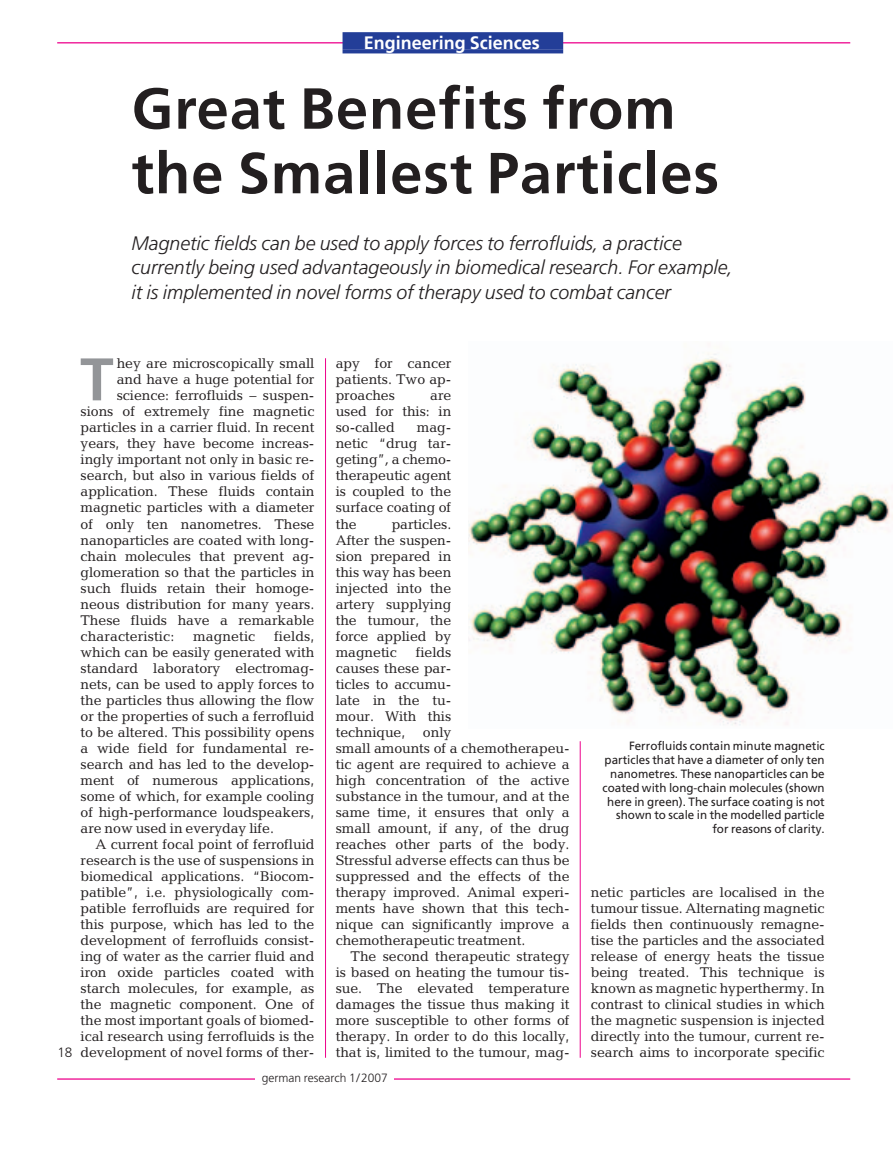
<style>
.page{position:relative;width:893px;height:1149px;background:#fff}
.page>*{position:absolute;margin:0;border:0;box-sizing:border-box;transform-origin:0 0}
.t1{font:700 60px "Frutiger";color:#939598}
.t2{font:700 57.75px/64.5px "Frutiger";letter-spacing:.015em;color:#231f20}
.t3{font:italic 300 19.5px/24.6px "Frutiger";color:#231f20}
.t4{font:700 18px "Frutiger";color:#fff}
.t5{font:14.1px/16px "Candida";letter-spacing:-.005em;color:#231f20;text-align:justify}
.t6{font:300 13.5px "Frutiger";color:#231f20}
.t7{font:12px/13.8px "Frutiger";color:#231f20;text-align:right}
.t8{font:300 12px "Frutiger";color:#231f20}
.s1{font-style:italic}
</style>
<div class="page">
<hr style="left:57px;top:42px;width:793px;height:1px;background:#ed028c">
<hr style="left:57px;top:1078px;width:793px;height:1px;background:#ed028c">
<hr style="left:325px;top:358px;width:1px;height:699px;background:#ed028c">
<hr style="left:580px;top:741px;width:1px;height:316px;background:#ed028c">
<div style="left:256px;top:1072px;width:138px;height:17px;background:#fff"></div>
<img style="left:468px;top:353px;width:424px;height:372px">
<div style="left:343px;top:32px;width:220px;height:17px;background:#233e98"></div>
<svg style="left:343px;top:49px;width:220px;height:4px"></svg>
<p class="t4" style="left:364px;top:36px;width:177px">Engineering Sciences</p>
<h2 class="t2" style="left:132px;top:81px;width:589px">Great Benefits from the Smallest Particles</h2>
<h3 class="t3" style="left:132px;top:232px;width:603px">Magnetic fields can be used to apply forces to ferrofluids, a practice currently being used advantageously in biomedical research. For example, it is implemented in novel forms of therapy used to combat cancer</h3>
<h1 class="t1" style="left:80px;top:355px;width:35px">T</h1>
<p class="t5" style="left:117px;top:357px;width:199px">hey are microscopically small</p>
<p class="t5" style="left:336px;top:357px;width:117px">apy for cancer patients. Two ap&shy;proaches</p>
<p class="t5" style="left:117px;top:373px;width:199px">and have a huge potential for</p>
<p class="t5" style="left:117px;top:389px;width:199px">science: ferrofluids – suspen-</p>
<p class="t5" style="left:81px;top:405px;width:235px">sions of extremely fine magnetic</p>
<p class="t5" style="left:81px;top:421px;width:235px">particles in a carrier fluid. In recent</p>
<p class="t5" style="left:81px;top:437px;width:235px">years, they have become increas-</p>
<p class="t5" style="left:81px;top:453px;width:235px">ingly important not only in basic re-</p>
<p class="t5" style="left:81px;top:469px;width:235px">search, but also in various fields of</p>
<p class="t5" style="left:81px;top:485px;width:235px">application. These fluids contain</p>
<p class="t5" style="left:81px;top:501px;width:235px">magnetic particles with a diameter</p>
<p class="t5" style="left:81px;top:517px;width:235px">of only ten nanometres. These</p>
<p class="t5" style="left:81px;top:533px;width:235px">nanoparticles are coated with long-</p>
<p class="t5" style="left:81px;top:549px;width:235px">chain molecules that prevent ag-</p>
<p class="t5" style="left:81px;top:565px;width:235px">glomeration so that the particles in</p>
<p class="t5" style="left:81px;top:581px;width:235px">such fluids retain their homoge-</p>
<p class="t5" style="left:81px;top:597px;width:235px">neous distribution for many years.</p>
<p class="t5" style="left:81px;top:613px;width:235px">These fluids have a remarkable</p>
<p class="t5" style="left:81px;top:629px;width:95px">characteristic:</p>
<p class="t5" style="left:193px;top:629px;width:64px">magnetic</p>
<p class="t5" style="left:336px;top:389px;width:117px;text-indent:94px">are used for this: in so-called</p>
<p class="t5" style="left:336px;top:421px;width:117px;text-indent:81px">mag&shy;netic “drug tar&shy;geting”<span class="s1">,</span> a chemo&shy;therapeutic agent is coupled to the surface coating of the</p>
<p class="t5" style="left:336px;top:517px;width:117px;text-indent:56px">particles.<br>After the suspen&shy;sion prepared in this way has been injected into the artery supplying the tumour, the force applied by magnetic</p>
<p class="t5" style="left:81px;top:629px;width:235px;text-indent:194px">fields, which can be easily generated with standard laboratory electromag&shy;nets, can be used to apply forces to the particles thus allowing the flow or the properties of such a ferrofluid to be altered. This possibility opens a wide field for fundamental re&shy;search and has led to the develop&shy;ment of numerous applications, some of which, for example cooling of high-performance loudspeakers, are now used in everyday life.</p>
<p class="t5" style="left:81px;top:837px;width:235px;text-indent:15px">A current focal point of ferrofluid research is the use of suspensions in biomedical applications. “Biocom&shy;patible”, i.e. physiologically com&shy;patible ferrofluids are required for this purpose, which has led to the development of ferrofluids consist&shy;ing of water as the carrier fluid and iron oxide particles coated with starch molecules, for example, as the magnetic component. One of the most important goals of biomed&shy;ical research using ferrofluids is the development of novel forms of ther-</p>
<p class="t5" style="left:336px;top:645px;width:235px;text-align:left;text-indent:80px">fields<br>causes these par-<br>ticles to accumu-<br>late in the tu-<br>mour. With this<br>technique, only<br>small amounts of a chemotherapeu&shy;tic agent are required to achieve a high concentration of the active substance in the tumour, and at the same time, it ensures that only a small amount, if any, of the drug reaches other parts of the body.<br>Stressful adverse effects can thus be suppressed and the effects of the therapy improved. Animal experi&shy;ments have shown that this tech&shy;nique can significantly improve a chemotherapeutic treatment.</p>
<p class="t5" style="left:336px;top:949px;width:235px;text-indent:15px">The second therapeutic strategy is based on heating the tumour tis&shy;sue. The elevated temperature damages the tissue thus making it more susceptible to other forms of therapy. In order to do this locally, that is, limited to the tumour, mag-</p>
<p class="t7" style="left:603px;top:739px;width:224px">Ferrofluids contain minute magnetic particles that have a diameter of only ten nanometres. These nanoparticles can be coated with long-chain molecules (shown here in green). The surface coating is not shown to scale in the modelled particle for reasons of clarity.</p>
<p class="t5" style="left:591px;top:885px;width:235px">netic particles are localised in the tumour tissue. Alternating magnetic fields then continuously remagne&shy;tise the particles and the associated release of energy heats the tissue being treated. This technique is known as magnetic hyperthermy. In contrast to clinical studies in which the magnetic suspension is injected directly into the tumour, current re-</p>
<p class="t6" style="left:58px;top:1046px;width:16px">18</p>
<p class="t5" style="left:591px;top:1045px;width:235px">search aims to incorporate specific</p>
<p class="t8" style="left:262px;top:1072px;width:127px">german research 1/2007</p>
</div>
